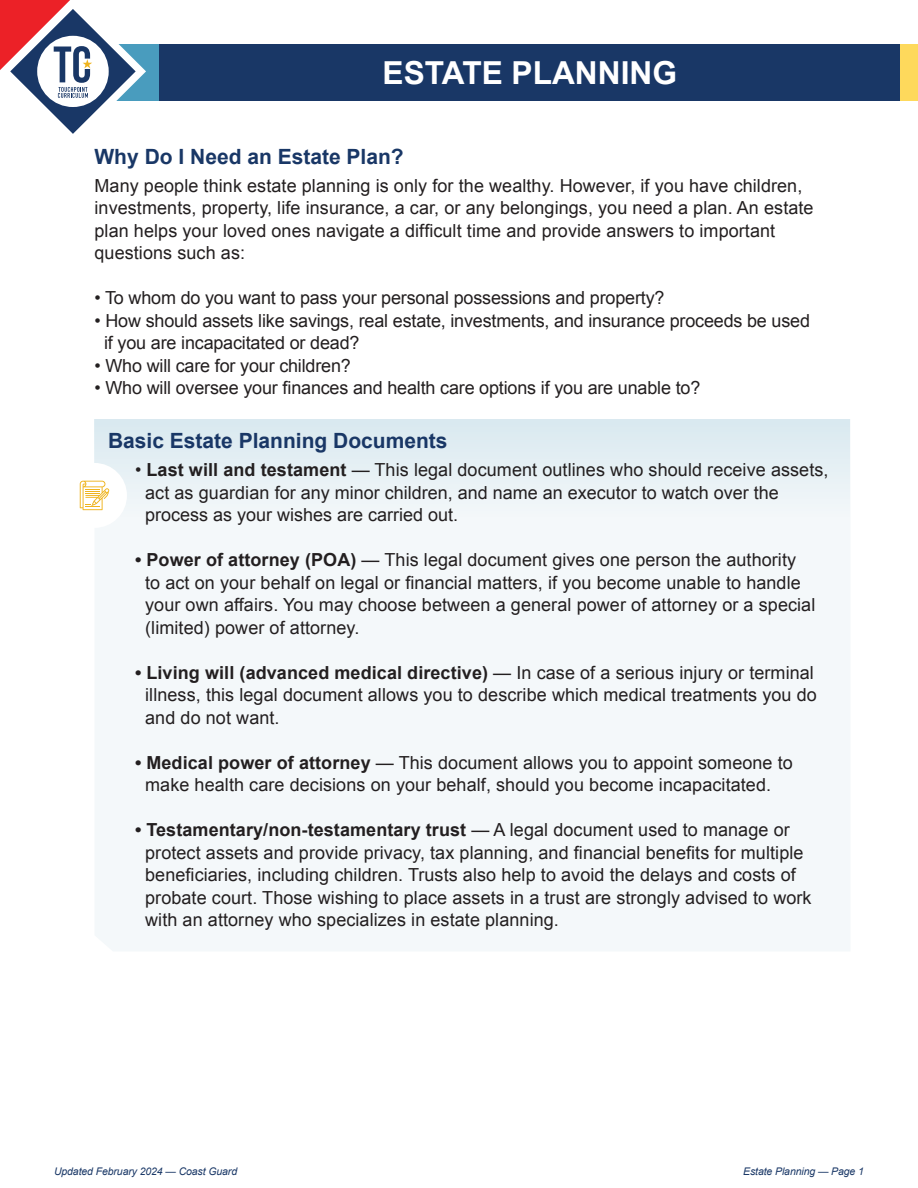
<style>
.page{position:relative;width:918px;height:1188px;background:#fff}
.page>*{position:absolute;margin:0;border:0;box-sizing:border-box;transform-origin:0 0}
.t1{font:700 31.65px "Arial";color:#fff}
.t2{font:700 21px "Arial";color:#193766}
.t3{font:18px/22.5px "Arial";letter-spacing:.005em;color:#231f20}
.t4{font:italic 10.5px "Arial";letter-spacing:-.01em;color:#193766}
.s1{font-weight:700}
</style>
<div class="page">
<div style="left:95px;top:540px;width:755px;height:411px;background:#f4f8fa"></div>
<div style="left:94px;top:419px;width:756px;height:121px;background:linear-gradient(to bottom,#d9e9f0,#f8fafb)"></div>
<div style="left:62px;top:463px;width:65px;height:65px;background:#fff;border-radius:50%"></div>
<svg style="left:80px;top:481px;width:29px;height:29px"></svg>
<div style="left:74px;top:44px;width:844px;height:56px;background:#193766"></div>
<div style="left:95px;top:44px;width:64px;height:56px;background:#499cbe"></div>
<div style="left:901px;top:44px;width:17px;height:56px;background:#fed95c"></div>
<svg style="left:0;top:0;width:156px;height:134px"></svg>
<p class="t1" style="left:383px;top:52px;width:296px">ESTATE PLANNING</p>
<p class="t2" style="left:94px;top:143px;width:311px">Why Do I Need an Estate Plan?</p>
<p class="t3" style="left:94px;top:174px;width:721px">Many people think estate planning is only for the wealthy. However, if you have children, investments, property, life insurance, a car, or any belongings, you need a plan. An estate plan helps your loved ones navigate a difficult time and provide answers to important questions such as:</p>
<p class="t3" style="left:94px;top:287px;width:572px">• To whom do you want to pass your personal possessions and property?</p>
<p class="t3" style="left:104px;top:309px;width:707px;text-indent:-10px">• How should assets like savings, real estate, investments, and insurance proceeds be used if you are incapacitated or dead?</p>
<p class="t3" style="left:94px;top:354px;width:258px">• Who will care for your children?</p>
<p class="t3" style="left:94px;top:377px;width:607px">• Who will oversee your finances and health care options if you are unable to?</p>
<p class="t2" style="left:108px;top:427px;width:341px">Basic Estate Planning Documents</p>
<p class="t3" style="left:145px;top:458px;width:685px;text-indent:-10px">• <span class="s1">Last will and testament</span> — This legal document outlines who should receive assets, act as guardian for any minor children, and name an executor to watch over the process as your wishes are carried out.</p>
<p class="t3" style="left:145px;top:548px;width:672px;text-indent:-10px"><span class="s1">• Power of attorney (POA)</span> — This legal document gives one person the authority to act on your behalf on legal or financial matters, if you become unable to handle your own affairs. You may choose between a general power of attorney or a special (limited) power of attorney.</p>
<p class="t3" style="left:145px;top:661px;width:673px;text-indent:-10px"><span class="s1">• Living will (advanced medical directive)</span> — In case of a serious injury or terminal illness, this legal document allows you to describe which medical treatments you do and do not want.</p>
<p class="t3" style="left:145px;top:751px;width:649px;text-indent:-10px"><span class="s1">• Medical power of attorney</span> — This document allows you to appoint someone to make health care decisions on your behalf, should you become incapacitated.</p>
<p class="t3" style="left:145px;top:818px;width:668px;text-indent:-10px"><span class="s1">• Testamentary/non-testamentary trust</span> — A legal document used to manage or protect assets and provide privacy, tax planning, and financial benefits for multiple beneficiaries, including children. Trusts also help to avoid the delays and costs of probate court. Those wishing to place assets in a trust are strongly advised to work with an attorney who specializes in estate planning.</p>
<p class="t4" style="left:54px;top:1164px;width:185px">Updated February 2024 — Coast Guard</p>
<p class="t4" style="left:743px;top:1164px;width:122px">Estate Planning — Page 1</p>
</div>
